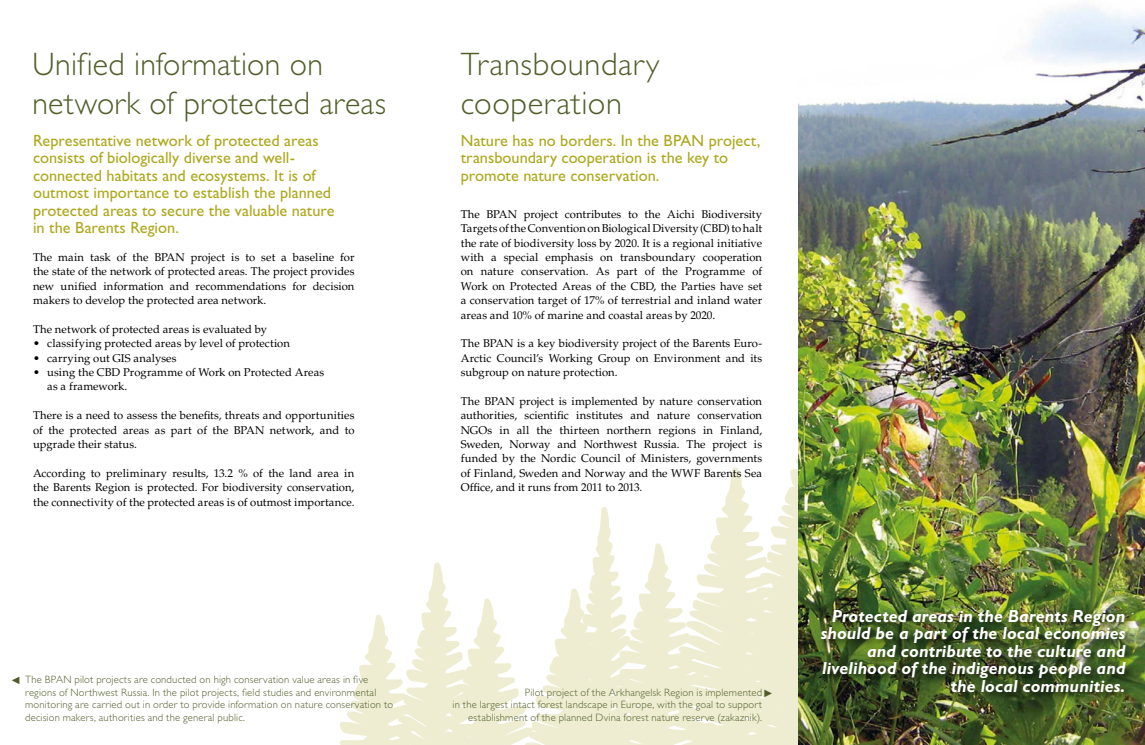
<style>
.page{position:relative;width:1145px;height:745px;background:#fff}
.page>*{position:absolute;margin:0;border:0;box-sizing:border-box;transform-origin:0 0}
.t1{font:300 32.5px/38.8px "Gill Sans Std";letter-spacing:.015em;color:#505d28}
.t2{font:italic 700 17.5px/17.5px "Gill Sans Std";letter-spacing:.005em;color:#fff;text-align:right}
.t3{font:16.25px/17.5px "Gill Sans Std";color:#ada81d}
.t4{font:11.25px/14.4px "Palatino LT Std";letter-spacing:.005em;color:#000;text-align:justify}
.t5{font:300 10.62px/12.5px "Gill Sans Std";letter-spacing:.015em;color:#505d28}
.s1{font-family:"Arial Narrow";font-weight:400}
</style>
<div class="page">
<svg style="left:340px;top:476px;width:458px;height:268px"></svg>
<svg style="left:344px;top:541px;width:169px;height:203px"></svg>
<img style="left:798px;top:6px;width:346px;height:738px">
<div style="left:817px;top:605px;width:319px;height:97px;background:#000;opacity:.75"></div>
<h1 class="t1" style="left:32px;top:45px;width:355px">Unified information on network of protected areas</h1>
<p class="t3" style="left:33px;top:132px;width:303px">Representative network of protected areas consists of biologically diverse and well&shy;connected habitats and ecosystems. It is of outmost importance to establish the planned protected areas to secure the valuable nature in the Barents Region.</p>
<p class="t4" style="left:33px;top:250px;width:323px">The main task of the BPAN project is to set a baseline for the state of the network of protected areas. The project provides new unified information and recommendations for decision makers to develop the protected area network.</p>
<p class="t4" style="left:33px;top:322px;width:236px">The network of protected areas is evaluated by</p>
<p class="t4" style="left:33px;top:336px;width:258px">• classifying protected areas by level of protection</p>
<p class="t4" style="left:33px;top:350px;width:145px">• carrying out GIS analyses</p>
<p class="t4" style="left:47px;top:365px;width:278px;text-indent:-14px">• using the CBD Programme of Work on Protected Areas as a framework.</p>
<p class="t4" style="left:33px;top:408px;width:323px">There is a need to assess the benefits, threats and opportunities of the protected areas as part of the BPAN network, and to upgrade their status.</p>
<p class="t4" style="left:33px;top:465px;width:323px">According to preliminary results, 13.2 % of the land area in the Barents Region is protected. For biodiversity conservation, the connectivity of the protected areas is of outmost importance.</p>
<p class="t5" style="left:25px;top:673px;width:369px;text-indent:-15px"><span class="s1">◄</span> The BPAN pilot projects are conducted on high conservation value areas in five regions of Northwest Russia. In the pilot projects, field studies and environmental monitoring are carried out in order to provide information on nature conservation to decision makers, authorities and the general public.</p>
<h1 class="t1" style="left:461px;top:45px;width:200px">Transboundary cooperation</h1>
<h3 class="t3" style="left:461px;top:132px;width:301px">Nature has no borders. In the BPAN project, transboundary cooperation is the key to promote nature conservation.</h3>
<p class="t4" style="left:461px;top:207px;width:303px">The BPAN project contributes to the Aichi Biodiversity Targets of the Convention on Biological Diversity (CBD) to halt the rate of biodiversity loss by 2020. It is a regional initiative with a special emphasis on transboundary cooperation on nature conservation. As part of the Programme of Work on Protected Areas of the CBD, the Parties have set a conservation target of 17% of terrestrial and inland water areas and 10% of marine and coastal areas by 2020.</p>
<p class="t4" style="left:461px;top:336px;width:303px">The BPAN is a key biodiversity project of the Barents Euro-Arctic Council’s Working Group on Environment and its subgroup on nature protection.</p>
<p class="t4" style="left:461px;top:394px;width:303px">The BPAN project is implemented by nature conservation authorities, scientific institutes and nature conservation NGOs in all the thirteen northern regions in Finland, Sweden, Norway and Northwest Russia. The project is funded by the Nordic Council of Ministers, governments of Finland, Sweden and Norway and the WWF Barents Sea Office, and it runs from 2011 to 2013.</p>
<p class="t5" style="left:452px;top:685px;width:324px;text-indent:72px">Pilot project of the Arkhangelsk Region is implemented <span class="s1">► </span>in the largest intact forest landscape in Europe, with the goal to support</p>
<p class="t5" style="left:468px;top:710px;width:295px">establishment of the planned Dvina forest nature reserve (zakaznik).</p>
<h2 class="t2" style="left:820px;top:606px;width:306px">Protected areas in the Barents Region should be a part of the local economies and contribute to the culture and livelihood of the indigenous people and the local communities.</h2>
</div>
